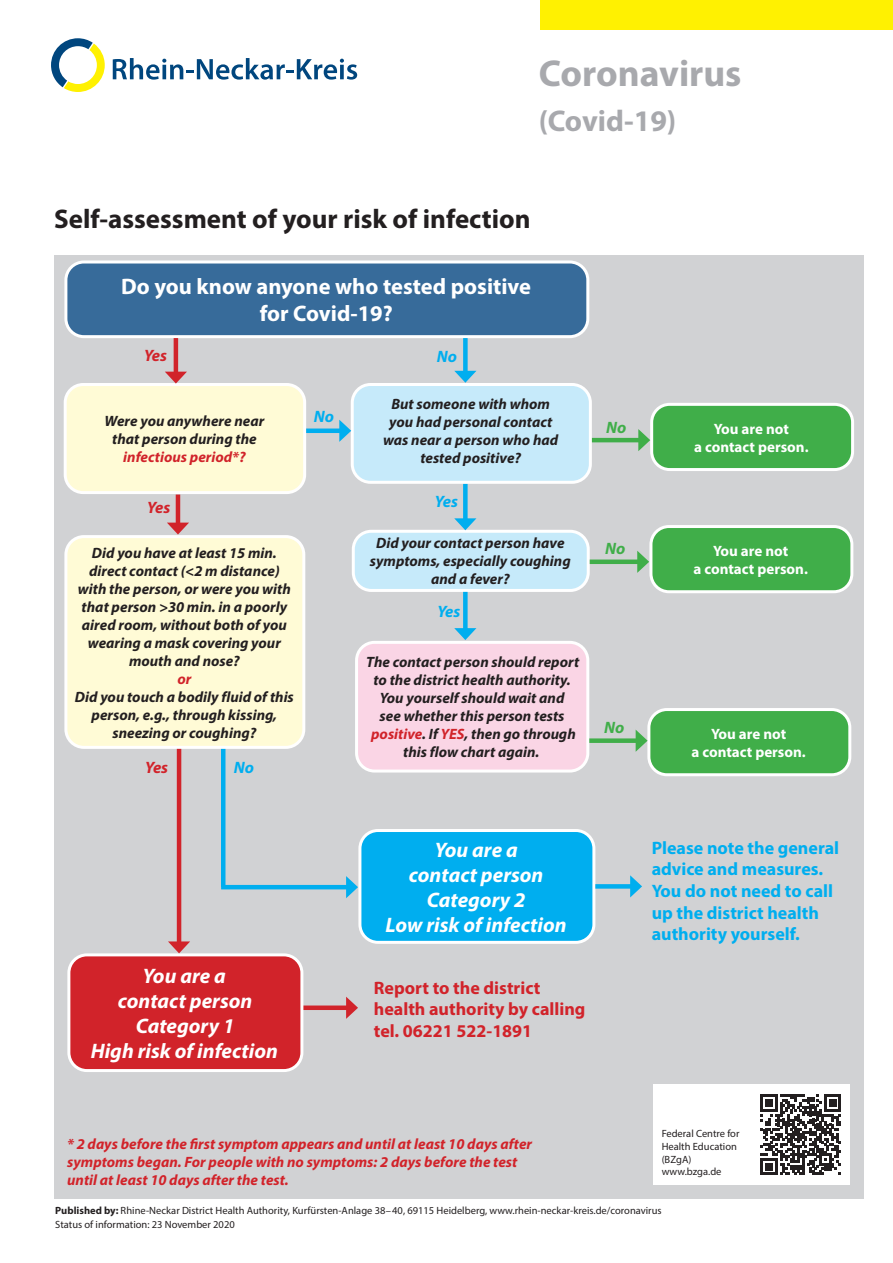
<style>
.page{position:relative;width:893px;height:1263px;background:#fff}
.page>*{position:absolute;margin:0;border:0;box-sizing:border-box;transform-origin:0 0}
.t1{font:700 37.5px "Myriad Pro";color:#a8a9ad}
.t2{font:700 30px "Myriad Pro";color:#a8a9ad}
.t3{font:700 27px "Myriad Pro";color:#231f20}
.t4{font:700 22.5px/27px "Myriad Pro";color:#fff;text-align:center}
.t5{font:italic 700 21px/25.2px "Myriad Pro";color:#fff;text-align:center}
.t6{font:700 18px/21.6px "Myriad Pro";color:#00aeef}
.t7{font:700 18px/21.6px "Myriad Pro";color:#d1232a}
.t8{font:italic 700 16.5px "Myriad Pro";color:#00aeef}
.t9{font:italic 700 16.5px "Myriad Pro";letter-spacing:-.045em;color:#d1232a}
.t10{font:italic 700 16.5px "Myriad Pro";color:#40ae49}
.t11{font:italic 700 15px/18px "Myriad Pro";color:#231f20;text-align:center}
.t12{font:italic 700 15px/18px "Myriad Pro";color:#d1232a}
.t13{font:700 15px/18px "Myriad Pro";color:#fff;text-align:center}
.t14{font:10.5px/12.6px "Myriad Pro";color:#231f20}
.s1{color:#d1232a}
.s2{font-weight:700}
</style>
<div class="page">
<div style="left:54px;top:255px;width:809px;height:943px;background:#d1d2d4"></div>
<hr style="left:221px;top:698px;width:4px;height:189px;background:#00aeef">
<svg style="left:113px;top:58px;width:244px;height:22px"></svg>
<svg style="left:51px;top:38px;width:54px;height:54px"></svg>
<div style="left:540px;top:0;width:353px;height:30px;background:#fff101"></div>
<div style="left:66px;top:262px;width:522px;height:75px;background:#376b9a;border-radius:18px"></div>
<div style="left:64px;top:260px;width:525px;height:78px;border:3px solid #fff;border-radius:18px"></div>
<div style="left:65px;top:384px;width:240px;height:109px;background:#fffbd6;border-radius:18px"></div>
<div style="left:64px;top:383px;width:242px;height:111px;border:3px solid #fff;border-radius:18px"></div>
<div style="left:352px;top:384px;width:238px;height:98px;background:#c6eafa;border-radius:18px"></div>
<div style="left:351px;top:383px;width:241px;height:101px;border:3px solid #fff;border-radius:18px"></div>
<div style="left:66px;top:537px;width:238px;height:210px;background:#fffbd6;border-radius:18px"></div>
<div style="left:64px;top:535px;width:241px;height:214px;border:3px solid #fff;border-radius:18px"></div>
<div style="left:268px;top:1005px;width:82px;height:5px;background:#d1232a"></div>
<svg style="left:346px;top:997px;width:12px;height:22px"></svg>
<div style="left:69px;top:955px;width:233px;height:115px;background:#d1232a;border-radius:18px"></div>
<div style="left:67px;top:953px;width:236px;height:119px;border:3px solid #fff;border-radius:18px"></div>
<div style="left:652px;top:404px;width:201px;height:65px;background:#40ae49;border-radius:18px"></div>
<div style="left:650px;top:403px;width:204px;height:68px;border:3px solid #fff;border-radius:18px"></div>
<div style="left:353px;top:531px;width:235px;height:59px;background:#c6eafa;border-radius:18px"></div>
<div style="left:352px;top:530px;width:238px;height:62px;border:3px solid #fff;border-radius:18px"></div>
<div style="left:357px;top:642px;width:231px;height:129px;background:#fad5e5;border-radius:18px"></div>
<div style="left:355px;top:641px;width:234px;height:131px;border:3px solid #fff;border-radius:18px"></div>
<div style="left:360px;top:830px;width:234px;height:112px;background:#00aeef;border-radius:18px"></div>
<div style="left:358px;top:829px;width:237px;height:115px;border:3px solid #fff;border-radius:18px"></div>
<div style="left:651px;top:526px;width:201px;height:66px;background:#40ae49;border-radius:18px"></div>
<div style="left:649px;top:525px;width:204px;height:68px;border:3px solid #fff;border-radius:18px"></div>
<hr style="left:592px;top:438px;width:50px;height:4px;background:#40ae49">
<svg style="left:638px;top:429px;width:12px;height:22px"></svg>
<div style="left:463px;top:592px;width:5px;height:40px;background:#00aeef"></div>
<svg style="left:454px;top:628px;width:22px;height:12px"></svg>
<div style="left:590px;top:559px;width:51px;height:5px;background:#40ae49"></div>
<svg style="left:637px;top:551px;width:12px;height:22px"></svg>
<hr style="left:174px;top:338px;width:4px;height:38px;background:#d1232a">
<svg style="left:165px;top:372px;width:22px;height:12px"></svg>
<div style="left:463px;top:338px;width:5px;height:37px;background:#00aeef"></div>
<svg style="left:454px;top:371px;width:22px;height:12px"></svg>
<hr style="left:176px;top:495px;width:4px;height:32px;background:#d1232a">
<svg style="left:167px;top:523px;width:22px;height:11px"></svg>
<div style="left:463px;top:484px;width:5px;height:38px;background:#00aeef"></div>
<svg style="left:454px;top:518px;width:22px;height:12px"></svg>
<hr style="left:177px;top:749px;width:4px;height:196px;background:#d1232a">
<svg style="left:168px;top:941px;width:22px;height:12px"></svg>
<hr style="left:221px;top:885px;width:129px;height:4px;background:#00aeef">
<svg style="left:346px;top:876px;width:12px;height:22px"></svg>
<div style="left:306px;top:428px;width:37px;height:5px;background:#00aeef"></div>
<svg style="left:339px;top:420px;width:12px;height:22px"></svg>
<div style="left:595px;top:884px;width:39px;height:5px;background:#00aeef"></div>
<svg style="left:630px;top:875px;width:12px;height:22px"></svg>
<div style="left:649px;top:709px;width:201px;height:66px;background:#40ae49;border-radius:18px"></div>
<div style="left:647px;top:708px;width:204px;height:68px;border:3px solid #fff;border-radius:18px"></div>
<div style="left:589px;top:738px;width:51px;height:5px;background:#40ae49"></div>
<svg style="left:636px;top:729px;width:12px;height:23px"></svg>
<div style="left:654px;top:1084px;width:196px;height:101px;background:#fff"></div>
<svg style="left:760px;top:1094px;width:81px;height:81px"></svg>
<h1 class="t1" style="left:539px;top:49px;width:204px">Coronavirus</h1>
<h2 class="t2" style="left:539px;top:102px;width:139px">(Covid-19)</h2>
<h3 class="t3" style="left:54px;top:201px;width:478px">Self-assessment of your risk of infection</h3>
<h3 class="t4" style="left:121px;top:272px;width:411px">Do you know anyone who tested positive for Covid-19?</h3>
<p class="t9" style="left:144px;top:345px;width:25px">Yes</p>
<p class="t8" style="left:437px;top:346px;width:22px">No</p>
<p class="t11" style="left:105px;top:412px;width:161px">Were you anywhere near that person during the</p>
<p class="t12" style="left:123px;top:448px;width:124px">infectious period*?</p>
<p class="t9" style="left:147px;top:497px;width:25px">Yes</p>
<p class="t11" style="left:78px;top:543px;width:214px">Did you have at least 15 min. direct contact (&lt;2 m distance) with the person, or were you with that person &gt;30 min. in a poorly aired room, without both of you wearing a mask covering your mouth and nose?</p>
<p class="t12" style="left:177px;top:669px;width:15px">or</p>
<p class="t11" style="left:75px;top:687px;width:220px">Did you touch a bodily fluid of this person, e.g., through kissing, sneezing or coughing?</p>
<p class="t9" style="left:145px;top:756px;width:25px">Yes</p>
<p class="t8" style="left:234px;top:756px;width:22px">No</p>
<p class="t8" style="left:314px;top:406px;width:22px">No</p>
<p class="t11" style="left:383px;top:394px;width:176px">But someone with whom you had personal contact was near a person who had tested positive?</p>
<p class="t8" style="left:435px;top:491px;width:25px">Yes</p>
<p class="t11" style="left:370px;top:534px;width:202px">Did your contact person have symptoms, especially coughing and a fever?</p>
<p class="t8" style="left:437px;top:601px;width:25px">Yes</p>
<p class="t11" style="left:366px;top:653px;width:215px">The contact person should report to the district health authority.<br>You yourself should wait and<br>see whether this person tests <span class="s1">positive</span>. If <span class="s1">YES</span>, then go through this flow chart again.</p>
<p class="t10" style="left:606px;top:417px;width:22px">No</p>
<p class="t10" style="left:605px;top:537px;width:22px">No</p>
<p class="t10" style="left:604px;top:716px;width:22px">No</p>
<p class="t13" style="left:694px;top:419px;width:116px">You are not<br>a contact person.</p>
<p class="t13" style="left:693px;top:541px;width:116px">You are not<br>a contact person.</p>
<p class="t13" style="left:691px;top:724px;width:116px">You are not<br>a contact person.</p>
<h3 class="t5" style="left:91px;top:962px;width:189px">You are a<br>contact person<br>Category 1<br>High risk of infection</h3>
<h3 class="t5" style="left:386px;top:836px;width:183px">You are a<br>contact person<br>Category 2<br>Low risk of infection</h3>
<p class="t7" style="left:374px;top:976px;width:213px">Report to the district health authority by calling tel. 06221 522-1891</p>
<p class="t12" style="left:67px;top:1134px;width:466px">* 2 days before the first symptom appears and until at least 10 days after symptoms began. For people with no symptoms: 2 days before the test until at least 10 days after the test.</p>
<p class="t6" style="left:652px;top:836px;width:189px">Please note the general advice and measures.<br>You do not need to call up the district health authority yourself.</p>
<p class="t14" style="left:662px;top:1127px;width:79px">Federal Centre for<br>Health Education (BZgA) www.bzga.de</p>
<p class="t14" style="left:55px;top:1204px;width:608px;line-height:13.5px"><span class="s2">Published by:</span> Rhine-Neckar District Health Authority, Kurfürsten-Anlage 38–40, 69115 Heidelberg, www.rhein-neckar-kreis.de/coronavirus<br>Status of information: 23 November 2020</p>
</div>
